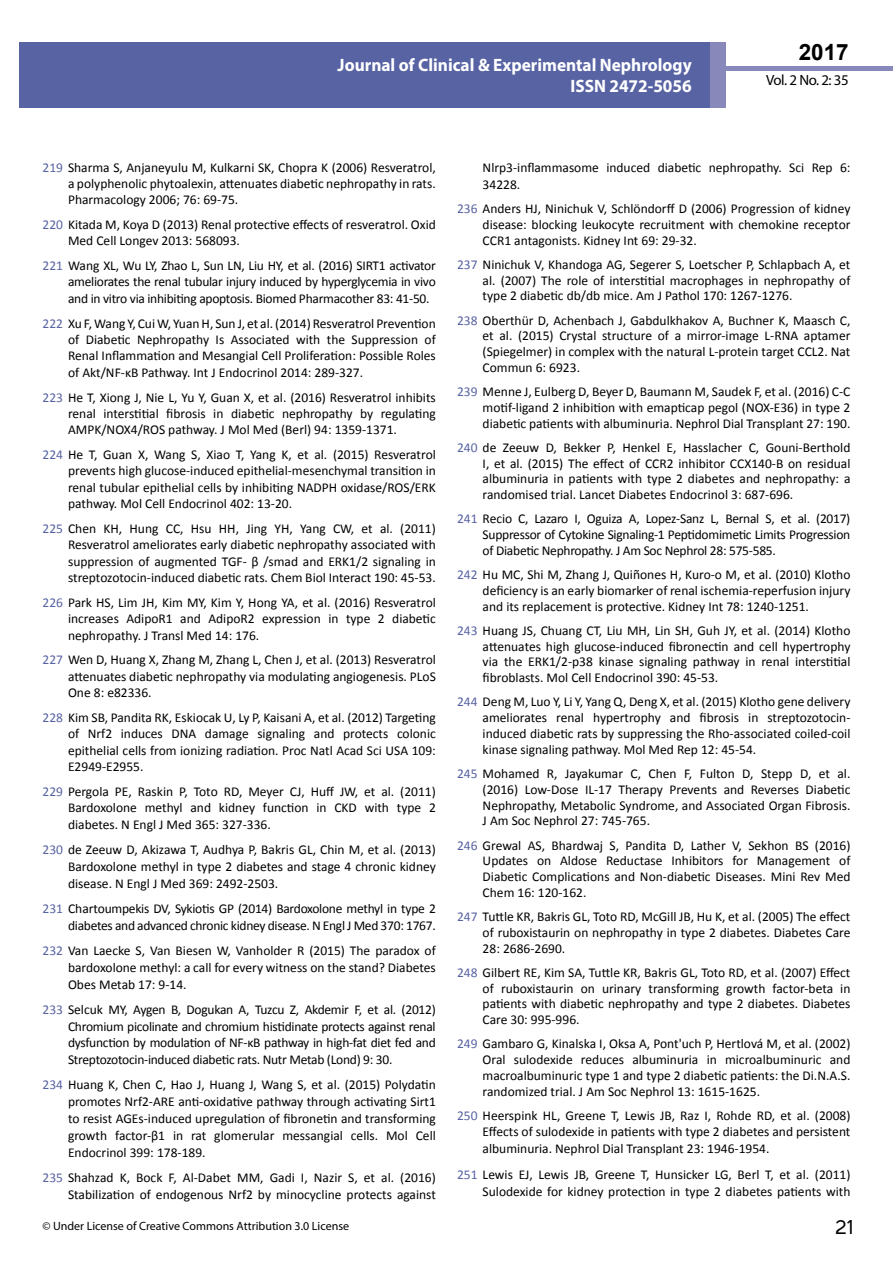
<style>
.page{position:relative;width:893px;height:1263px;background:#fff}
.page>*{position:absolute;margin:0;border:0;box-sizing:border-box;transform-origin:0 0}
.t1{font:25.5px "Tunga";color:#000}
.t2{font:700 22.5px "Arial";color:#000}
.t3{font:700 18px/21.6px "Myriad Pro";color:#fff;text-align:right;scale:.96 1}
.t4{font:14.85px "Myriad Pro";letter-spacing:-.03em;color:#000}
.t5{font:13.5px/15.8px "Calibri";color:#000;text-align:justify}
.t6{font:13.5px/16.8px "Calibri";letter-spacing:-.02em;color:#000;text-align:right}
.t7{font:12px "Myriad Pro";color:#000}
.s1{color:#5863a3}
</style>
<div class="page">
<div style="left:722px;top:66px;width:171px;height:5px;background:#8889ba"></div>
<div style="left:19px;top:42px;width:706px;height:66px;background:#5863a3"></div>
<div style="left:710px;top:42px;width:15px;height:66px;background:#8889ba"></div>
<h3 class="t3" style="left:338px;top:53px;width:370px">Journal of Clinical &amp; Experimental Nephrology<br>ISSN 2472-5056</h3>
<h2 class="t2" style="left:799px;top:37px;width:52px">2017</h2>
<p class="t4" style="left:766px;top:71px;width:84px">Vol. 2 No. 2: 35</p>
<p class="t5" style="left:68px;top:160px;width:369px;text-indent:-26px"><span class="s1">219</span> Sharma S, Anjaneyulu M, Kulkarni SK, Chopra K (2006) Resveratrol, a polyphenolic phytoalexin, attenuates diabetic nephropathy in rats.<br>Pharmacology 2006; 76: 69-75.</p>
<p class="t5" style="left:68px;top:216px;width:369px;line-height:16.4px;text-indent:-26px"><span class="s1">220</span> Kitada M, Koya D (2013) Renal protective effects of resveratrol. Oxid<br>Med Cell Longev 2013: 568093.</p>
<p class="t5" style="left:68px;top:257px;width:369px;line-height:16.4px;text-indent:-26px"><span class="s1">221</span> Wang XL, Wu LY, Zhao L, Sun LN, Liu HY, et al. (2016) SIRT1 activator ameliorates the renal tubular injury induced by hyperglycemia in vivo and in vitro via inhibiting apoptosis. Biomed Pharmacother 83: 41-50.</p>
<p class="t5" style="left:68px;top:315px;width:369px;line-height:16.4px;text-indent:-26px"><span class="s1">222</span> Xu F, Wang Y, Cui W, Yuan H, Sun J, et al. (2014) Resveratrol Prevention of Diabetic Nephropathy Is Associated with the Suppression of Renal Inflammation and Mesangial Cell Proliferation: Possible Roles of Akt/NF-κB Pathway. Int J Endocrinol 2014: 289-327.</p>
<p class="t5" style="left:68px;top:389px;width:369px;line-height:16.4px;text-indent:-26px"><span class="s1">223</span> He T, Xiong J, Nie L, Yu Y, Guan X, et al. (2016) Resveratrol inhibits renal interstitial fibrosis in diabetic nephropathy by regulating AMPK/NOX4/ROS pathway. J Mol Med (Berl) 94: 1359-1371.</p>
<p class="t5" style="left:68px;top:446px;width:369px;line-height:16.4px;text-indent:-26px"><span class="s1">224</span> He T, Guan X, Wang S, Xiao T, Yang K, et al. (2015) Resveratrol prevents high glucose-induced epithelial-mesenchymal transition in renal tubular epithelial cells by inhibiting NADPH oxidase/ROS/ERK pathway. Mol Cell Endocrinol 402: 13-20.</p>
<p class="t5" style="left:68px;top:520px;width:369px;line-height:16.4px;text-indent:-26px"><span class="s1">225</span> Chen KH, Hung CC, Hsu HH, Jing YH, Yang CW, et al. (2011)<br>Resveratrol ameliorates early diabetic nephropathy associated with suppression of augmented TGF- β /smad and ERK1/2 signaling in streptozotocin-induced diabetic rats. Chem Biol Interact 190: 45-53.</p>
<p class="t5" style="left:68px;top:594px;width:369px;line-height:16.4px;text-indent:-26px"><span class="s1">226</span> Park HS, Lim JH, Kim MY, Kim Y, Hong YA, et al. (2016) Resveratrol increases AdipoR1 and AdipoR2 expression in type 2 diabetic nephropathy. J Transl Med 14: 176.</p>
<p class="t5" style="left:68px;top:652px;width:369px;line-height:16.4px;text-indent:-26px"><span class="s1">227</span> Wen D, Huang X, Zhang M, Zhang L, Chen J, et al. (2013) Resveratrol attenuates diabetic nephropathy via modulating angiogenesis. PLoS One 8: e82336.</p>
<p class="t5" style="left:68px;top:709px;width:369px;line-height:16.4px;text-indent:-26px"><span class="s1">228</span> Kim SB, Pandita RK, Eskiocak U, Ly P, Kaisani A, et al. (2012) Targeting of Nrf2 induces DNA damage signaling and protects colonic epithelial cells from ionizing radiation. Proc Natl Acad Sci USA 109:<br>E2949-E2955.</p>
<p class="t5" style="left:68px;top:783px;width:369px;line-height:16.4px;text-indent:-26px"><span class="s1">229</span> Pergola PE, Raskin P, Toto RD, Meyer CJ, Huff JW, et al. (2011)<br>Bardoxolone methyl and kidney function in CKD with type 2 diabetes. N Engl J Med 365: 327-336.</p>
<p class="t5" style="left:68px;top:841px;width:369px;line-height:16.8px;text-indent:-26px"><span class="s1">230</span> de Zeeuw D, Akizawa T, Audhya P, Bakris GL, Chin M, et al. (2013)<br>Bardoxolone methyl in type 2 diabetes and stage 4 chronic kidney disease. N Engl J Med 369: 2492-2503.</p>
<p class="t6" style="left:43px;top:900px;width:395px"><span class="s1">231</span> Chartoumpekis DV, Sykiotis GP (2014) Bardoxolone methyl in type 2 diabetes and advanced chronic kidney disease. N Engl J Med 370: 1767.</p>
<p class="t5" style="left:68px;top:942px;width:369px;line-height:16.8px;text-indent:-26px"><span class="s1">232</span> Van Laecke S, Van Biesen W, Vanholder R (2015) The paradox of bardoxolone methyl: a call for every witness on the stand? Diabetes Obes Metab 17: 9-14.</p>
<p class="t5" style="left:68px;top:1001px;width:369px;line-height:16.8px;text-indent:-26px"><span class="s1">233</span> Selcuk MY, Aygen B, Dogukan A, Tuzcu Z, Akdemir F, et al. (2012)<br>Chromium picolinate and chromium histidinate protects against renal dysfunction by modulation of NF-κB pathway in high-fat diet fed and Streptozotocin-induced diabetic rats. Nutr Metab (Lond) 9: 30.</p>
<p class="t5" style="left:68px;top:1077px;width:369px;line-height:16.8px;text-indent:-26px"><span class="s1">234</span> Huang K, Chen C, Hao J, Huang J, Wang S, et al. (2015) Polydatin promotes Nrf2-ARE anti-oxidative pathway through activating Sirt1 to resist AGEs-induced upregulation of fibronetin and transforming growth factor-β1 in rat glomerular messangial cells. Mol Cell Endocrinol 399: 178-189.</p>
<p class="t5" style="left:43px;top:1169px;width:395px;line-height:16.8px;text-align:right"><span class="s1">235</span> Shahzad K, Bock F, Al-Dabet MM, Gadi I, Nazir S, et al. (2016)<br>Stabilization of endogenous Nrf2 by minocycline protects against</p>
<p class="t7" style="left:42px;top:1218px;width:308px">© Under License of Creative Commons Attribution 3.0 License</p>
<p class="t5" style="left:483px;top:160px;width:369px;line-height:16.5px">Nlrp3-inflammasome induced diabetic nephropathy. Sci Rep 6:<br>34228.</p>
<p class="t5" style="left:483px;top:201px;width:369px;text-indent:-26px"><span class="s1">236</span> Anders HJ, Ninichuk V, Schlöndorff D (2006) Progression of kidney disease: blocking leukocyte recruitment with chemokine receptor CCR1 antagonists. Kidney Int 69: 29-32.</p>
<p class="t5" style="left:483px;top:256px;width:369px;text-indent:-26px"><span class="s1">237</span> Ninichuk V, Khandoga AG, Segerer S, Loetscher P, Schlapbach A, et al. (2007) The role of interstitial macrophages in nephropathy of type 2 diabetic db/db mice. Am J Pathol 170: 1267-1276.</p>
<p class="t5" style="left:483px;top:312px;width:369px;text-indent:-26px"><span class="s1">238</span> Oberthür D, Achenbach J, Gabdulkhakov A, Buchner K, Maasch C, et al. (2015) Crystal structure of a mirror-image L-RNA aptamer (Spiegelmer) in complex with the natural L-protein target CCL2. Nat Commun 6: 6923.</p>
<p class="t5" style="left:483px;top:384px;width:369px;text-indent:-26px"><span class="s1">239</span> Menne J, Eulberg D, Beyer D, Baumann M, Saudek F, et al. (2016) C-C motif-ligand 2 inhibition with emapticap pegol (NOX-E36) in type 2 diabetic patients with albuminuria. Nephrol Dial Transplant 27: 190.</p>
<p class="t5" style="left:483px;top:440px;width:369px;text-indent:-26px"><span class="s1">240</span> de Zeeuw D, Bekker P, Henkel E, Hasslacher C, Gouni-Berthold I, et al. (2015) The effect of CCR2 inhibitor CCX140-B on residual albuminuria in patients with type 2 diabetes and nephropathy: a randomised trial. Lancet Diabetes Endocrinol 3: 687-696.</p>
<p class="t5" style="left:483px;top:511px;width:369px;text-indent:-26px"><span class="s1">241</span> Recio C, Lazaro I, Oguiza A, Lopez-Sanz L, Bernal S, et al. (2017)<br>Suppressor of Cytokine Signaling-1 Peptidomimetic Limits Progression of Diabetic Nephropathy. J Am Soc Nephrol 28: 575-585.</p>
<p class="t5" style="left:483px;top:567px;width:369px;text-indent:-26px"><span class="s1">242</span> Hu MC, Shi M, Zhang J, Quiñones H, Kuro-o M, et al. (2010) Klotho deficiency is an early biomarker of renal ischemia-reperfusion injury and its replacement is protective. Kidney Int 78: 1240-1251.</p>
<p class="t5" style="left:483px;top:623px;width:369px;text-indent:-26px"><span class="s1">243</span> Huang JS, Chuang CT, Liu MH, Lin SH, Guh JY, et al. (2014) Klotho attenuates high glucose-induced fibronectin and cell hypertrophy via the ERK1/2-p38 kinase signaling pathway in renal interstitial fibroblasts. Mol Cell Endocrinol 390: 45-53.</p>
<p class="t5" style="left:483px;top:694px;width:369px;text-indent:-26px"><span class="s1">244</span> Deng M, Luo Y, Li Y, Yang Q, Deng X, et al. (2015) Klotho gene delivery ameliorates renal hypertrophy and fibrosis in streptozotocin&shy;induced diabetic rats by suppressing the Rho-associated coiled-coil kinase signaling pathway. Mol Med Rep 12: 45-54.</p>
<p class="t5" style="left:483px;top:766px;width:369px;text-indent:-26px"><span class="s1">245</span> Mohamed R, Jayakumar C, Chen F, Fulton D, Stepp D, et al. (2016) Low-Dose IL-17 Therapy Prevents and Reverses Diabetic Nephropathy, Metabolic Syndrome, and Associated Organ Fibrosis.<br>J Am Soc Nephrol 27: 745-765.</p>
<p class="t5" style="left:483px;top:837px;width:369px;text-indent:-26px"><span class="s1">246</span> Grewal AS, Bhardwaj S, Pandita D, Lather V, Sekhon BS (2016)<br>Updates on Aldose Reductase Inhibitors for Management of Diabetic Complications and Non-diabetic Diseases. Mini Rev Med Chem 16: 120-162.</p>
<p class="t5" style="left:483px;top:909px;width:369px;text-indent:-26px"><span class="s1">247</span> Tuttle KR, Bakris GL, Toto RD, McGill JB, Hu K, et al. (2005) The effect of ruboxistaurin on nephropathy in type 2 diabetes. Diabetes Care 28: 2686-2690.</p>
<p class="t5" style="left:483px;top:964px;width:369px;text-indent:-26px"><span class="s1">248</span> Gilbert RE, Kim SA, Tuttle KR, Bakris GL, Toto RD, et al. (2007) Effect of ruboxistaurin on urinary transforming growth factor-beta in patients with diabetic nephropathy and type 2 diabetes. Diabetes Care 30: 995-996.</p>
<p class="t5" style="left:483px;top:1036px;width:369px;text-indent:-26px"><span class="s1">249</span> Gambaro G, Kinalska I, Oksa A, Pont'uch P, Hertlová M, et al. (2002)<br>Oral sulodexide reduces albuminuria in microalbuminuric and macroalbuminuric type 1 and type 2 diabetic patients: the Di.N.A.S. randomized trial. J Am Soc Nephrol 13: 1615-1625.</p>
<p class="t5" style="left:457px;top:1107px;width:395px;text-align:right"><span class="s1">250</span> Heerspink HL, Greene T, Lewis JB, Raz I, Rohde RD, et al. (2008)<br>Effects of sulodexide in patients with type 2 diabetes and persistent</p>
<p class="t5" style="left:457px;top:1136px;width:395px;line-height:26px;text-indent:26px">albuminuria. Nephrol Dial Transplant 23: 1946-1954.<br><span class="s1">251</span> Lewis EJ, Lewis JB, Greene T, Hunsicker LG, Berl T, et al. (2011)</p>
<p class="t5" style="left:483px;top:1184px;width:369px">Sulodexide for kidney protection in type 2 diabetes patients with</p>
<h1 class="t1" style="left:835px;top:1210px;width:20px">21</h1>
</div>
